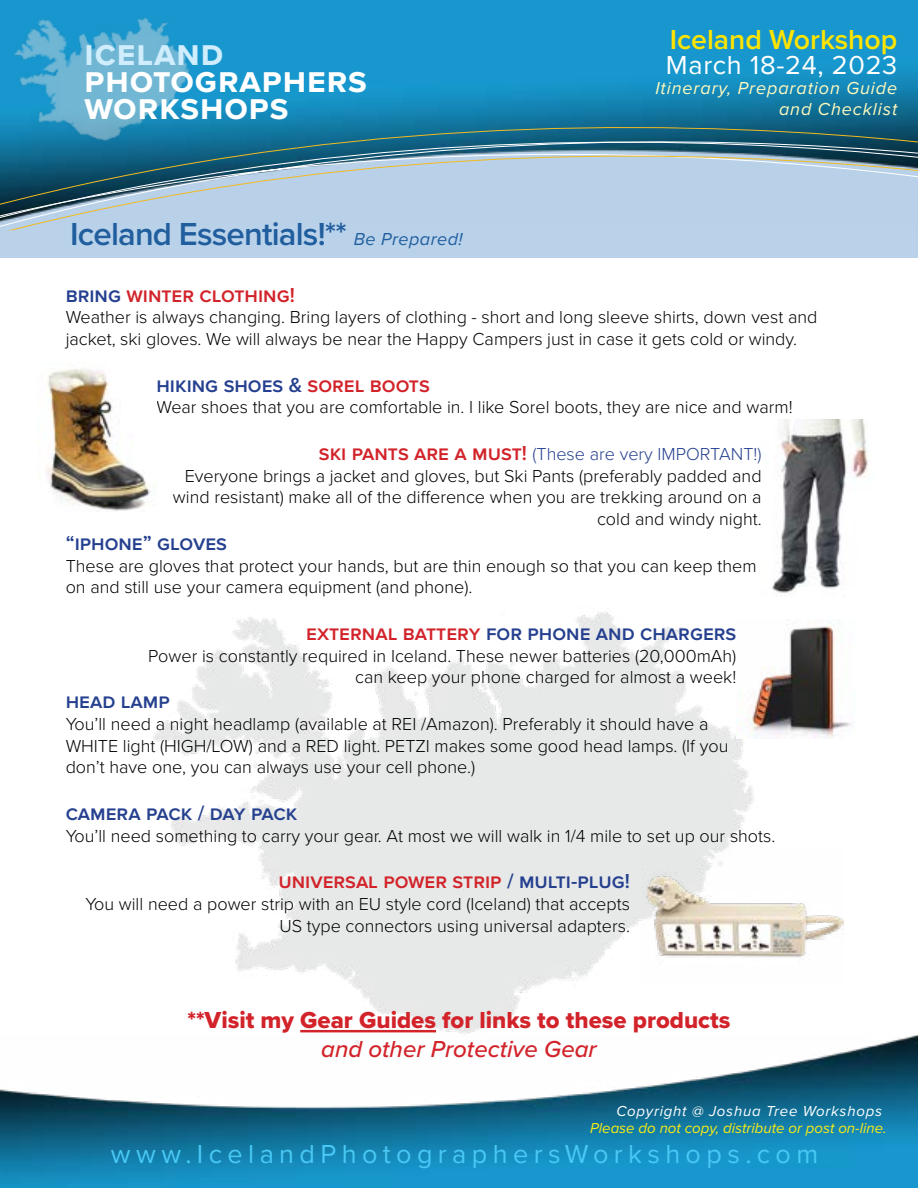
<style>
.page{position:relative;width:918px;height:1188px;background:#fff}
.page>*{position:absolute;margin:0;border:0;box-sizing:border-box;transform-origin:0 0}
.t1{font:700 36px/27px "Proxima Nova";letter-spacing:.025em;color:#fff}
.t2{font:700 36px "Proxima Nova";letter-spacing:.025em;color:#cfedfc}
.t3{font:600 33px "Proxima Nova";color:#215e9e}
.t4{font:600 28.5px "Proxima Nova";color:#ffe400}
.t5{font:27px "Proxima Nova";letter-spacing:.2em;color:#49c8f5}
.t6{font:27px "Proxima Nova";letter-spacing:.025em;color:#fff}
.t7{font:24px "Proxima Nova Extrabld";color:#d2232a}
.t8{font:italic 500 24px "Proxima Nova";color:#d2232a}
.t9{font:600 21px "Proxima Nova";color:#25408f}
.t10{font:600 21px "Proxima Nova";color:#d2232a}
.t11{font:300 18px/21.6px "Proxima Nova";color:#000}
.t12{font:italic 18px/21.6px "Proxima Nova";letter-spacing:.05em;color:#fffabe;text-align:right}
.t13{font:italic 15px "Proxima Nova";color:#f7ec16}
.t14{font:italic 15px "Proxima Nova";letter-spacing:.05em;color:#fff}
.s1{font-weight:400;font-style:italic;font-size:18px}
.s2{color:#25408f}
.s3{color:#d2232a}
.s4{font-weight:600;font-size:21px;color:#d2232a}
</style>
<div class="page">
<img style="left:153px;top:612px;width:681px;height:423px">
<div style="left:0;top:105px;width:918px;height:153px;background:#b9d2ea"></div>
<img style="left:0;top:0;width:918px;height:111px">
<svg style="left:0;top:111px;width:918px;height:120px"></svg>
<img style="left:0;top:12px;width:226px;height:139px">
<img style="left:0;top:1035px;width:918px;height:153px">
<img style="left:46px;top:368px;width:110px;height:143px">
<img style="left:736px;top:620px;width:119px;height:118px">
<img style="left:772px;top:419px;width:97px;height:174px">
<hr style="left:300px;top:1030px;width:136px;height:2px;background:#d2232a">
<img style="left:642px;top:847px;width:202px;height:138px">
<h1 class="t2" style="left:85px;top:26px;width:140px">iceland</h1>
<h1 class="t1" style="left:85px;top:66px;width:284px">photographers workshops</h1>
<h3 class="t4" style="left:670px;top:18px;width:229px">Iceland Workshop</h3>
<p class="t12" style="left:655px;top:76px;width:243px">Itinerary, Preparation Guide and Checklist</p>
<h3 class="t6" style="left:666px;top:45px;width:233px">March 18-24, 2023</h3>
<h2 class="t3" style="left:70px;top:209px;width:394px">Iceland Essentials!** <span class="s1">Be Prepared!</span></h2>
<p class="t10" style="left:66px;top:279px;width:231px"><span class="s2">bring</span> winter clothing!</p>
<p class="t11" style="left:66px;top:305px;width:753px">Weather is always changing. Bring layers of clothing - short and long sleeve shirts, down vest and jacket, ski gloves. We will always be near the Happy Campers just in case it gets cold or windy.</p>
<p class="t9" style="left:156px;top:369px;width:275px">hiking shoes &amp; <span class="s3">sorel boots</span></p>
<p class="t11" style="left:156px;top:395px;width:638px">Wear shoes that you are comfortable in. I like Sorel boots, they are nice and warm!</p>
<p class="t11" style="left:173px;top:442px;width:590px;text-align:right"><span class="s4">ski pants are a must!</span> <span class="s2">(These are very IMPORTANT!)<br></span>Everyone brings a jacket and gloves, but Ski Pants (preferably padded and wind resistant) make all of the difference when you are trekking around on a cold and windy night.</p>
<p class="t9" style="left:66px;top:527px;width:163px">“iphone” gloves</p>
<p class="t11" style="left:66px;top:554px;width:692px">These are gloves that protect your hands, but are thin enough so that you can keep them on and still use your camera equipment (and phone).</p>
<p class="t9" style="left:306px;top:617px;width:432px"><span class="s3">external battery</span> for phone and chargers</p>
<p class="t11" style="left:148px;top:644px;width:590px;text-align:right">Power is constantly required in Iceland. These newer batteries (20,000mAh) can keep your phone charged for almost a week!</p>
<p class="t9" style="left:66px;top:686px;width:106px">head lamp</p>
<p class="t11" style="left:66px;top:712px;width:664px">You’ll need a night headlamp (available at REI /Amazon). Preferably it should have a<br>WHITE light (HIGH/LOW) and a RED light. PETZI makes some good head lamps. (If you don’t have one, you can always use your cell phone.)</p>
<p class="t9" style="left:66px;top:797px;width:233px">camera pack / day pack</p>
<p class="t11" style="left:66px;top:824px;width:711px">You’ll need something to carry your gear. At most we will walk in 1/4 mile to set up our shots.</p>
<p class="t10" style="left:278px;top:866px;width:353px">universal power strip <span class="s2">/ multi-plug!</span></p>
<p class="t11" style="left:85px;top:892px;width:546px;text-align:right">You will need a power strip with an EU style cord (Iceland) that accepts<br>US type connectors using universal adapters.</p>
<h3 class="t7" style="left:188px;top:1002px;width:544px">**Visit my Gear Guides for links to these products</h3>
<h3 class="t8" style="left:321px;top:1031px;width:278px">and other Protective Gear</h3>
<p class="t14" style="left:616px;top:1100px;width:267px">Copyright @ Joshua Tree Workshops</p>
<p class="t13" style="left:590px;top:1117px;width:298px">Please do not copy, distribute or post on-line.</p>
<h3 class="t5" style="left:111px;top:1134px;width:709px">www.IcelandPhotographersWorkshops.com</h3>
</div>
